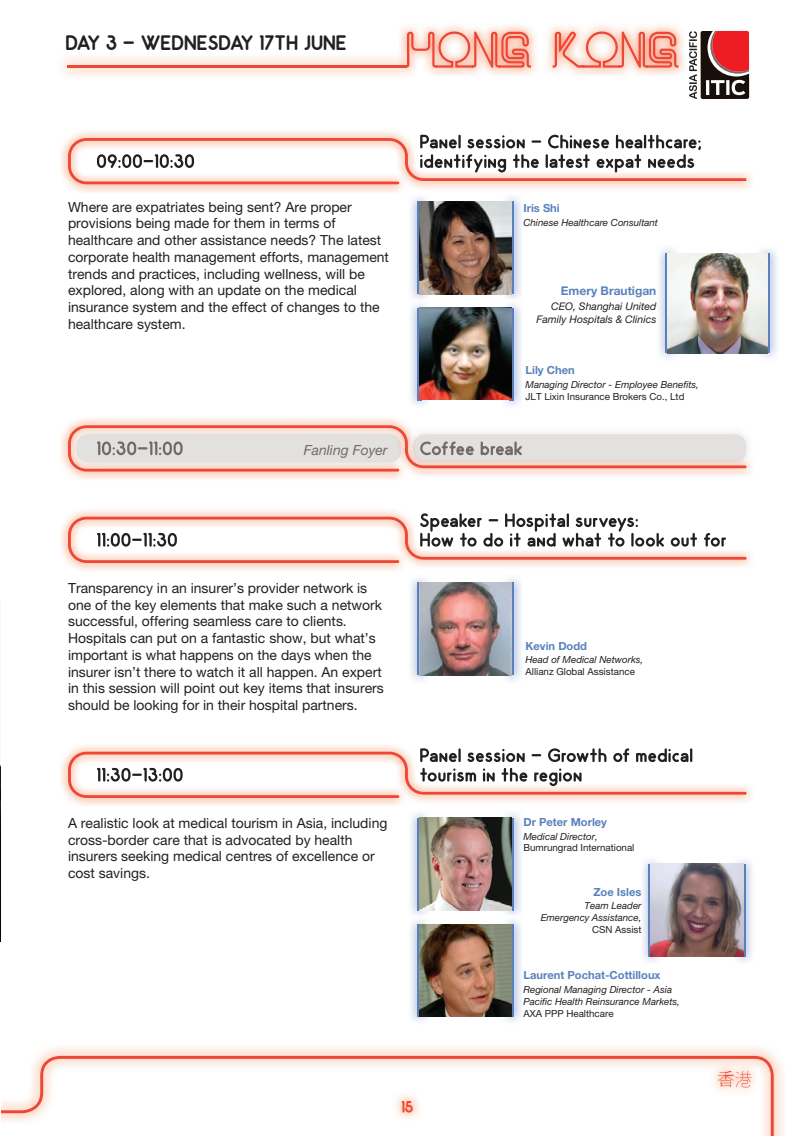
<style>
.page{position:relative;width:808px;height:1136px;background:#fff}
.page>*{position:absolute;margin:0;border:0;box-sizing:border-box;transform-origin:0 0}
.t1{font:700 21px "Odin";color:#231f20}
.t2{font:13.95px/16.8px "Helvetica Neue LT Pro";color:#231f20}
.t3{font:italic 13.95px "Helvetica Neue LT Pro";color:#746a65}
.t4{font:700 12px "Helvetica Neue LT Pro";color:#5982bc}
.t5{font:700 11.1px "Helvetica Neue LT Pro";color:#5982bc}
.t6{font:italic 10.5px/12.6px "Helvetica Neue LT Pro";color:#231f20;text-align:right}
.t7{font:italic 9.75px/11.7px "Helvetica Neue LT Pro";color:#231f20}
.t8{font:9.75px "Helvetica Neue LT Pro";color:#231f20}
</style>
<div class="page">
<svg style="left:1px;top:1055px;width:773px;height:80px"></svg>
<img style="left:399px;top:25px;width:132px;height:29px">
<svg style="left:405px;top:31px;width:273px;height:37px;background:#f7b2a5"></svg>
<img style="left:396px;top:54px;width:20px;height:23px">
<img style="left:405px;top:54px;width:4px;height:14px">
<hr style="left:67px;top:65px;width:338px;height:3px;background:#ef4735">
<img style="left:710px;top:1061px;width:49px;height:35px">
<svg style="left:718px;top:1070px;width:33px;height:17px"></svg>
<svg style="left:699px;top:29px;width:52px;height:72px"></svg>
<svg style="left:689px;top:31px;width:60px;height:68px"></svg>
<img style="left:659px;top:248px;width:21px;height:110px">
<svg style="left:666px;top:253px;width:4px;height:99px"></svg>
<img style="left:755px;top:248px;width:22px;height:110px">
<svg style="left:765px;top:253px;width:5px;height:99px"></svg>
<img style="left:668px;top:254px;width:99px;height:99px">
<img style="left:411px;top:197px;width:19px;height:102px">
<hr style="left:417px;top:202px;width:4px;height:92px;background:#5982bc">
<img style="left:501px;top:197px;width:20px;height:102px">
<svg style="left:511px;top:202px;width:3px;height:92px"></svg>
<img style="left:420px;top:135px;width:239px;height:3px">
<svg style="left:68px;top:138px;width:678px;height:46px"></svg>
<img style="left:421px;top:513px;width:148px;height:3px">
<svg style="left:68px;top:516px;width:678px;height:47px"></svg>
<img style="left:61px;top:745px;width:690px;height:61px">
<img style="left:420px;top:748px;width:273px;height:3px">
<svg style="left:68px;top:751px;width:678px;height:46px"></svg>
<img style="left:746px;top:433px;width:8px;height:38px">
<svg style="left:68px;top:425px;width:678px;height:46px;background:#e7d1cc"></svg>
<img style="left:419px;top:202px;width:92px;height:92px">
<img style="left:0;top:764px;width:1px;height:178px">
<img style="left:411px;top:304px;width:17px;height:102px">
<hr style="left:417px;top:308px;width:4px;height:92px;background:#5982bc">
<img style="left:504px;top:304px;width:17px;height:102px">
<svg style="left:511px;top:308px;width:3px;height:92px"></svg>
<img style="left:419px;top:307px;width:92px;height:93px">
<img style="left:411px;top:578px;width:19px;height:103px">
<hr style="left:417px;top:582px;width:4px;height:93px;background:#5982bc">
<img style="left:501px;top:578px;width:20px;height:103px">
<svg style="left:511px;top:582px;width:3px;height:93px"></svg>
<img style="left:419px;top:582px;width:92px;height:93px">
<img style="left:643px;top:860px;width:18px;height:102px">
<svg style="left:649px;top:863px;width:2px;height:93px"></svg>
<img style="left:732px;top:860px;width:20px;height:102px">
<svg style="left:743px;top:863px;width:2px;height:93px"></svg>
<img style="left:651px;top:863px;width:92px;height:93px">
<img style="left:411px;top:813px;width:19px;height:102px">
<hr style="left:417px;top:817px;width:4px;height:93px;background:#5982bc">
<img style="left:411px;top:920px;width:19px;height:102px">
<hr style="left:417px;top:924px;width:4px;height:92px;background:#5982bc">
<img style="left:501px;top:813px;width:20px;height:102px">
<svg style="left:511px;top:817px;width:3px;height:93px"></svg>
<img style="left:501px;top:920px;width:20px;height:102px">
<svg style="left:511px;top:924px;width:3px;height:92px"></svg>
<img style="left:419px;top:817px;width:92px;height:93px">
<img style="left:419px;top:924px;width:92px;height:92px">
<h1 class="t1" style="left:65px;top:31px;width:283px">DAY 3 - WEDNESDAY 17TH JUNE</h1>
<p class="t2" style="left:68px;top:198px;width:322px">Where are expatriates being sent? Are proper provisions being made for them in terms of healthcare and other assistance needs? The latest corporate health management efforts, management trends and practices, including wellness, will be explored, along with an update on the medical insurance system and the effect of changes to the healthcare system.</p>
<p class="t3" style="left:304px;top:442px;width:85px">Fanling Foyer</p>
<p class="t2" style="left:68px;top:579px;width:317px">Transparency in an insurer’s provider network is one of the key elements that make such a network successful, offering seamless care to clients.<br>Hospitals can put on a fantastic show, but what’s important is what happens on the days when the insurer isn’t there to watch it all happen. An expert in this session will point out key items that insurers should be looking for in their hospital partners.</p>
<p class="t2" style="left:68px;top:814px;width:321px">A realistic look at medical tourism in Asia, including cross-border care that is advocated by health insurers seeking medical centres of excellence or cost savings.</p>
<p class="t5" style="left:523px;top:201px;width:38px">Iris Shi</p>
<p class="t7" style="left:523px;top:216px;width:136px">Chinese Healthcare Consultant</p>
<p class="t4" style="left:561px;top:283px;width:97px">Emery Brautigan</p>
<p class="t6" style="left:536px;top:300px;width:121px">CEO, Shanghai United<br>Family Hospitals &amp; Clinics</p>
<p class="t5" style="left:525px;top:363px;width:51px">Lily Chen</p>
<p class="t7" style="left:525px;top:378px;width:175px">Managing Director - Employee Benefits,</p>
<p class="t8" style="left:525px;top:390px;width:160px">JLT Lixin Insurance Brokers Co., Ltd</p>
<p class="t5" style="left:525px;top:638px;width:63px">Kevin Dodd</p>
<p class="t7" style="left:525px;top:653px;width:119px">Head of Medical Networks,</p>
<p class="t8" style="left:525px;top:665px;width:111px">Allianz Global Assistance</p>
<p class="t5" style="left:523px;top:814px;width:85px">Dr Peter Morley</p>
<p class="t7" style="left:523px;top:830px;width:76px">Medical Director,</p>
<p class="t8" style="left:523px;top:841px;width:113px">Bumrungrad International</p>
<p class="t5" style="left:593px;top:884px;width:50px">Zoe Isles</p>
<p class="t7" style="left:541px;top:899px;width:102px;text-align:right">Team Leader<br>Emergency Assistance,</p>
<p class="t8" style="left:592px;top:923px;width:51px">CSN Assist</p>
<p class="t5" style="left:523px;top:968px;width:139px">Laurent Pochat-Cottilloux</p>
<p class="t7" style="left:523px;top:983px;width:158px">Regional Managing Director - Asia<br>Pacific Health Reinsurance Markets,</p>
<p class="t8" style="left:523px;top:1007px;width:92px">AXA PPP Healthcare</p>
</div>
